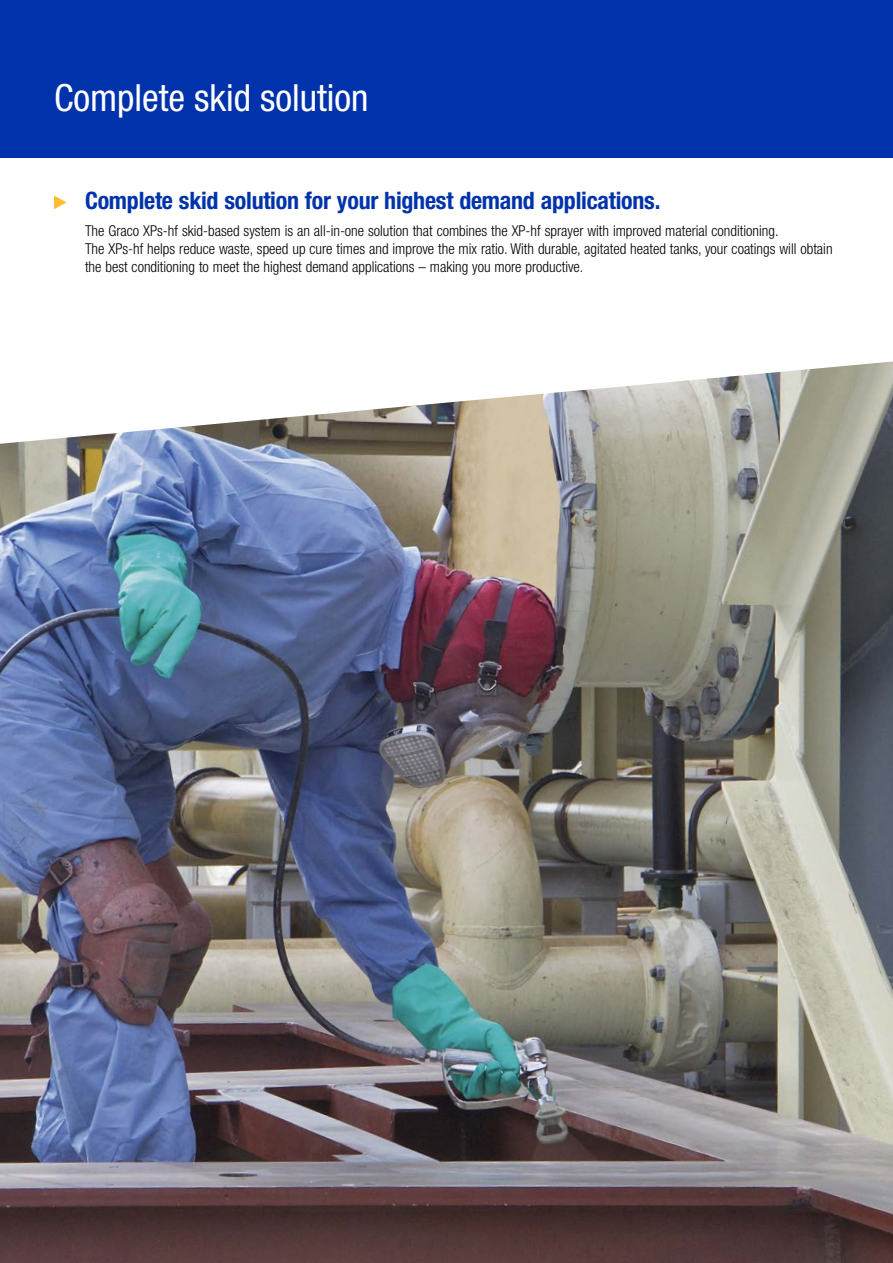
<style>
.page{position:relative;width:893px;height:1263px;background:#fff}
.page>*{position:absolute;margin:0;border:0;box-sizing:border-box;transform-origin:0 0}
.t1{font:condensed 37.5px "Helvetica Neue LT Std";color:#fff}
.t2{font:700 condensed 24px "Helvetica Neue LT Std";letter-spacing:-.01em;color:#0033ab}
.t3{font:300 condensed 15px/18px "Helvetica Neue LT Std";color:#000}
</style>
<div class="page">
<div style="left:0;top:0;width:893px;height:157px;background:#0033ab"></div>
<svg style="left:54px;top:196px;width:13px;height:13px"></svg>
<img style="left:0;top:361px;width:893px;height:902px">
<h1 class="t1" style="left:54px;top:76px;width:316px">Complete skid solution</h1>
<h2 class="t2" style="left:85px;top:185px;width:577px">Complete skid solution for your highest demand applications.</h2>
<p class="t3" style="left:85px;top:222px;width:749px">The Graco XPs-hf skid-based system is an all-in-one solution that combines the XP-hf sprayer with improved material conditioning.<br>The XPs-hf helps reduce waste, speed up cure times and improve the mix ratio. With durable, agitated heated tanks, your coatings will obtain the best conditioning to meet the highest demand applications – making you more productive.</p>
</div>
